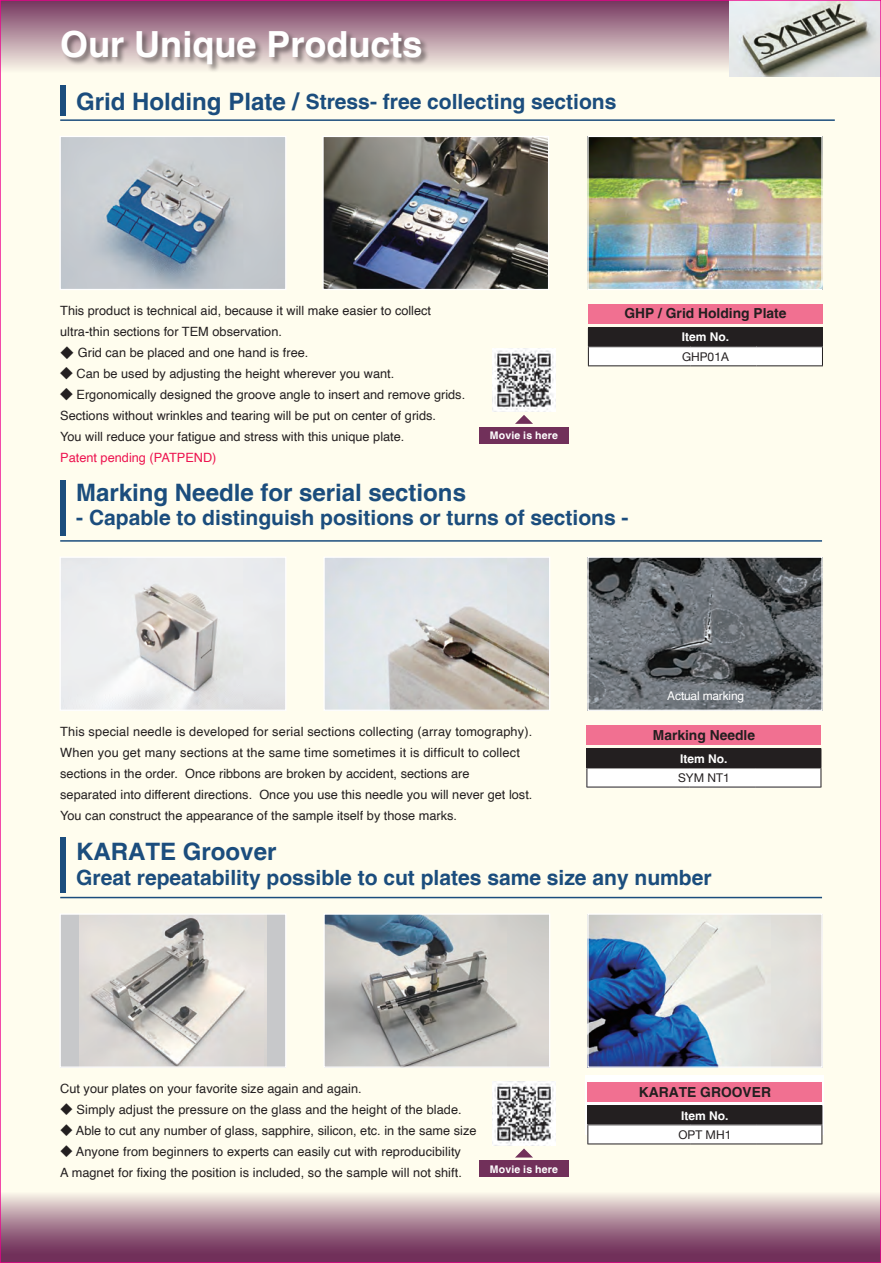
<style>
.page{position:relative;width:881px;height:1263px;background:#fff}
.page>*{position:absolute;margin:0;border:0;box-sizing:border-box;transform-origin:0 0}
.t1{font:700 36px "Helvetica";color:#fff}
.t2{font:700 24px "Helvetica";color:#1b4d7d}
.t3{font:700 21px "Helvetica";color:#1b4d7d}
.t4{font:700 13.8px "Helvetica";color:#231f20}
.t5{font:12.75px/21px "Helvetica";color:#231f20}
.t6{font:12.75px "Helvetica";color:#ed1450}
.t7{font:700 12px "Helvetica";color:#fff}
.t8{font:12px "Helvetica Neue";color:#231f20}
.t9{font:12px "Helvetica";letter-spacing:-.02em;color:#fff}
.t10{font:700 10.5px "Helvetica";letter-spacing:.025em;color:#fff}
.s1{font-size:24px}
.s2{font-family:"Koz Min Pr 6 N";font-size:13.8px}
.s3{font-family:"Hira Kaku Pro N W1"}
.s4{font-family:"Koz Min Pr 6 N"}
</style>
<div class="page">
<div style="left:0;top:0;width:880px;height:1263px;background:#fffdee"></div>
<div style="left:0;top:0;width:880px;height:72px;background:linear-gradient(to bottom,#74355e,#f9f5e8)"></div>
<svg style="left:2px;top:1194px;width:876px;height:67px;background:#a57c90"></svg>
<img style="left:729px;top:2px;width:149px;height:74px">
<hr style="left:60px;top:119px;width:774px;height:2px;background:#1b4d7d">
<div style="left:60px;top:85px;width:6px;height:31px;background:#1b4d7d"></div>
<div style="left:61px;top:30px;width:369px;height:43px;background:#231f20;opacity:.5"></div>
<img style="left:62px;top:138px;width:222px;height:150px">
<div style="left:60px;top:136px;width:226px;height:154px;border:1px solid #fff"></div>
<img style="left:324px;top:138px;width:223px;height:150px">
<div style="left:322px;top:136px;width:227px;height:154px;border:1px solid #fff"></div>
<img style="left:589px;top:138px;width:231px;height:150px">
<div style="left:587px;top:136px;width:235px;height:154px;border:1px solid #fff"></div>
<div style="left:588px;top:304px;width:234px;height:19px;background:#f17091"></div>
<div style="left:588px;top:328px;width:234px;height:19px;background:#231f20"></div>
<div style="left:588px;top:347px;width:234px;height:19px;background:#fff"></div>
<hr style="left:587px;top:366px;width:103px;height:1px;background:#231f20">
<hr style="left:690px;top:366px;width:66px;height:1px;background:#231f20">
<hr style="left:756px;top:366px;width:66px;height:1px;background:#231f20">
<hr style="left:587px;top:327px;width:103px;height:1px;background:#231f20">
<hr style="left:690px;top:327px;width:66px;height:1px;background:#231f20">
<hr style="left:756px;top:327px;width:66px;height:1px;background:#231f20">
<svg style="left:587px;top:328px;width:1px;height:38px"></svg>
<img style="left:62px;top:558px;width:222px;height:151px">
<div style="left:60px;top:556px;width:226px;height:155px;border:1px solid #fff"></div>
<img style="left:325px;top:558px;width:223px;height:151px">
<div style="left:323px;top:556px;width:227px;height:155px;border:1px solid #fff"></div>
<img style="left:589px;top:558px;width:231px;height:151px">
<div style="left:587px;top:556px;width:235px;height:155px;border:1px solid #fff"></div>
<hr style="left:60px;top:540px;width:761px;height:2px;background:#1b4d7d">
<div style="left:60px;top:481px;width:6px;height:55px;background:#1b4d7d"></div>
<div style="left:586px;top:725px;width:234px;height:19px;background:#f17091"></div>
<div style="left:586px;top:749px;width:234px;height:19px;background:#231f20"></div>
<div style="left:586px;top:768px;width:234px;height:19px;background:#fff"></div>
<hr style="left:586px;top:787px;width:103px;height:1px;background:#231f20">
<hr style="left:689px;top:787px;width:65px;height:1px;background:#231f20">
<hr style="left:754px;top:787px;width:67px;height:1px;background:#231f20">
<hr style="left:586px;top:748px;width:103px;height:1px;background:#231f20">
<hr style="left:689px;top:748px;width:65px;height:1px;background:#231f20">
<hr style="left:754px;top:748px;width:67px;height:1px;background:#231f20">
<svg style="left:586px;top:768px;width:1px;height:19px"></svg>
<svg style="left:820px;top:749px;width:1px;height:38px"></svg>
<div style="left:60px;top:914px;width:226px;height:153px;background:#c7c8ca"></div>
<img style="left:79px;top:915px;width:187px;height:151px">
<div style="left:60px;top:913px;width:226px;height:155px;border:1px solid #fff"></div>
<img style="left:325px;top:915px;width:223px;height:151px">
<div style="left:323px;top:913px;width:227px;height:155px;border:1px solid #fff"></div>
<img style="left:589px;top:915px;width:231px;height:151px">
<div style="left:587px;top:913px;width:235px;height:155px;border:1px solid #fff"></div>
<hr style="left:60px;top:897px;width:761px;height:1px;background:#1b4d7d">
<div style="left:60px;top:837px;width:6px;height:55px;background:#1b4d7d"></div>
<div style="left:585px;top:1075px;width:238px;height:59px;background:#fff"></div>
<div style="left:587px;top:1082px;width:234px;height:19px;background:#f17091"></div>
<div style="left:587px;top:1106px;width:234px;height:19px;background:#231f20"></div>
<div style="left:587px;top:1125px;width:234px;height:19px;background:#fff"></div>
<hr style="left:587px;top:1144px;width:102px;height:1px;background:#231f20">
<hr style="left:689px;top:1144px;width:66px;height:1px;background:#231f20">
<hr style="left:755px;top:1144px;width:67px;height:1px;background:#231f20">
<hr style="left:587px;top:1105px;width:102px;height:1px;background:#231f20">
<hr style="left:689px;top:1105px;width:66px;height:1px;background:#231f20">
<hr style="left:755px;top:1105px;width:67px;height:1px;background:#231f20">
<svg style="left:587px;top:1124px;width:1px;height:20px"></svg>
<svg style="left:821px;top:1106px;width:1px;height:38px"></svg>
<img style="left:492px;top:348px;width:63px;height:64px">
<div style="left:479px;top:427px;width:89px;height:16px;background:#71305a"></div>
<svg style="left:515px;top:415px;width:18px;height:9px"></svg>
<img style="left:492px;top:1082px;width:63px;height:63px">
<div style="left:479px;top:1161px;width:89px;height:16px;background:#71305a"></div>
<svg style="left:515px;top:1148px;width:18px;height:9px"></svg>
<h1 class="t1" style="left:60px;top:22px;width:364px">Our Unique Products</h1>
<h3 class="t3" style="left:76px;top:89px;width:541px"><span class="s1">Grid Holding Plate /</span> Stress- free collecting sections</h3>
<p class="t5" style="left:60px;top:300px;width:372px">This product is technical aid, because it will make easier to collect ultra-thin sections for TEM observation.</p>
<p class="t5" style="left:60px;top:343px;width:249px"><span class="s2">◆</span> Grid can be placed and one hand is free.</p>
<p class="t5" style="left:60px;top:363px;width:335px"><span class="s3">◆</span> Can be used by adjusting the height wherever you want.</p>
<p class="t5" style="left:60px;top:384px;width:406px"><span class="s3">◆</span> Ergonomically designed the groove angle to insert and remove grids.<br>Sections without wrinkles and tearing will be put on center of grids.<br>You will reduce your fatigue and stress with this unique plate.</p>
<p class="t6" style="left:60px;top:448px;width:158px">Patent pending (PATPEND)</p>
<p class="t10" style="left:489px;top:429px;width:70px">Movie is here</p>
<p class="t4" style="left:624px;top:305px;width:164px">GHP / Grid Holding Plate</p>
<p class="t7" style="left:681px;top:330px;width:49px">Item No.</p>
<p class="t8" style="left:681px;top:348px;width:48px">GHP01A</p>
<h2 class="t2" style="left:76px;top:477px;width:391px">Marking Needle for serial sections</h2>
<h3 class="t3" style="left:76px;top:505px;width:553px">- Capable to distinguish positions or turns of sections -</h3>
<p class="t5" style="left:60px;top:721px;width:473px">This special needle is developed for serial sections collecting (array tomography).<br>When you get many sections at the same time sometimes it is difficult to collect sections in the order. Once ribbons are broken by accident, sections are<br>separated into different directions. Once you use this needle you will never get lost.<br>You can construct the appearance of the sample itself by those marks.</p>
<p class="t9" style="left:667px;top:687px;width:78px">Actual marking</p>
<p class="t4" style="left:652px;top:726px;width:104px">Marking Needle</p>
<p class="t7" style="left:680px;top:751px;width:49px">Item No.</p>
<p class="t8" style="left:677px;top:769px;width:53px">SYM NT1</p>
<h2 class="t2" style="left:76px;top:837px;width:202px">KARATE Groover</h2>
<h3 class="t3" style="left:76px;top:864px;width:636px">Great repeatability possible to cut plates same size any number</h3>
<p class="t5" style="left:60px;top:1078px;width:303px">Cut your plates on your favorite size again and again.</p>
<p class="t5" style="left:60px;top:1099px;width:403px"><span class="s4">◆</span> Simply adjust the pressure on the glass and the height of the blade.</p>
<p class="t5" style="left:60px;top:1120px;width:417px"><span class="s4">◆</span> Able to cut any number of glass, sapphire, silicon, etc. in the same size</p>
<p class="t5" style="left:60px;top:1141px;width:403px"><span class="s4">◆</span> Anyone from beginners to experts can easily cut with reproducibility<br>A magnet for fixing the position is included, so the sample will not shift.</p>
<p class="t10" style="left:489px;top:1162px;width:70px">Movie is here</p>
<p class="t4" style="left:638px;top:1083px;width:134px">KARATE GROOVER</p>
<p class="t7" style="left:681px;top:1108px;width:49px">Item No.</p>
<p class="t8" style="left:678px;top:1126px;width:54px">OPT MH1</p>
</div>
